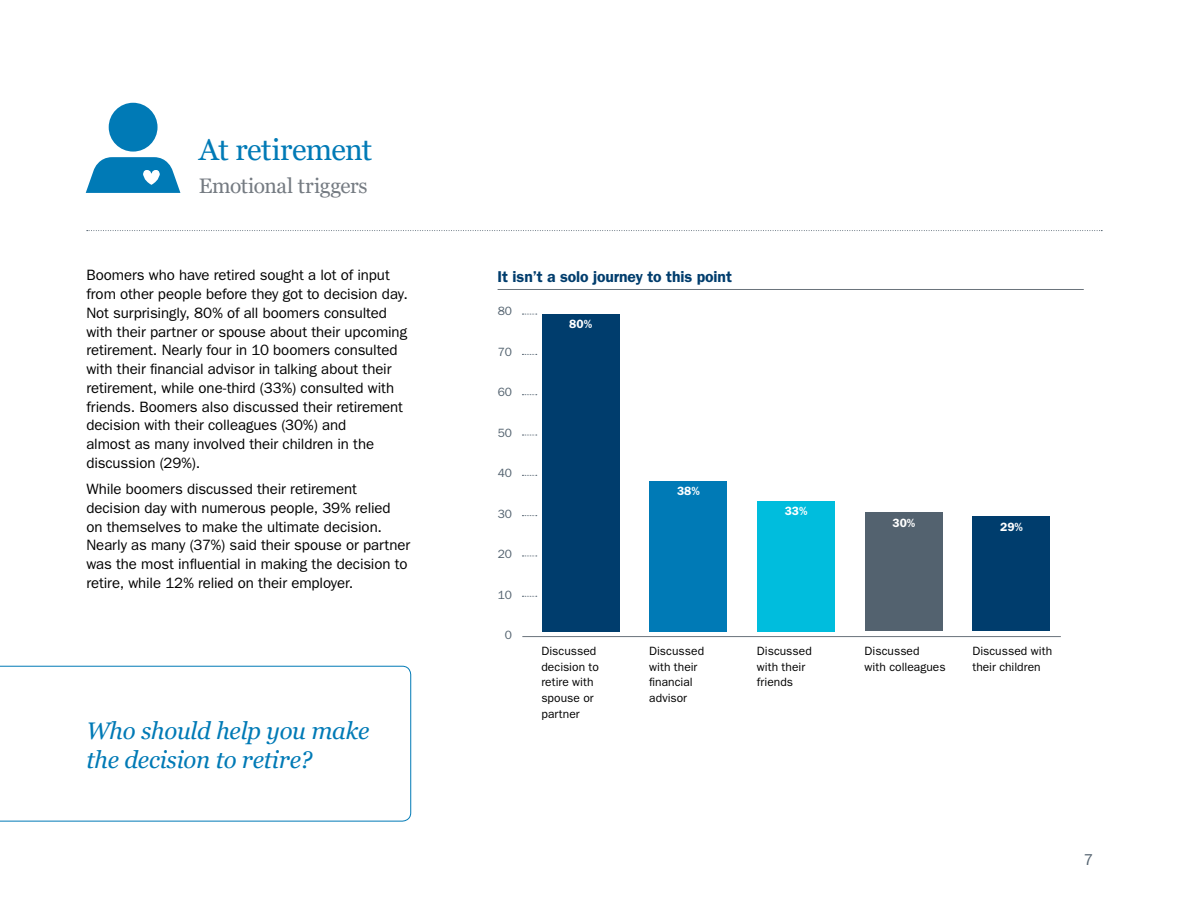
<style>
.page{position:relative;width:1188px;height:918px;background:#fff}
.page>*{position:absolute;margin:0;border:0;box-sizing:border-box;transform-origin:0 0}
.t1{font:30px "Georgia Pro";letter-spacing:-.015em;color:#007ab6}
.t2{font:italic 24px/28.5px "Georgia Pro";letter-spacing:-.01em;color:#007ab6}
.t3{font:21px "Georgia Pro";letter-spacing:-.015em;color:#757b82}
.t4{font:600 15.75px "ITC Franklin Gothic Std";letter-spacing:-.005em;color:#003d6d}
.t5{font:15.75px "ITC Franklin Gothic Std";color:#53626f}
.t6{font:15px/18.8px "ITC Franklin Gothic Std";letter-spacing:-.005em;color:#000}
.t7{font:12px/15.8px "ITC Franklin Gothic Std";letter-spacing:.005em;color:#000}
.t8{font:12px "ITC Franklin Gothic Std";color:#53626f}
.t9{font:600 12px "ITC Franklin Gothic Std";color:#fff}
</style>
<div class="page">
<svg style="left:87px;top:230px;width:1015px;height:1px"></svg>
<svg style="left:86px;top:103px;width:94px;height:90px"></svg>
<hr style="left:522px;top:636px;width:539px;height:1px;background:#6a737b">
<svg style="left:522px;top:596px;width:15px;height:1px"></svg>
<svg style="left:522px;top:556px;width:15px;height:1px"></svg>
<svg style="left:522px;top:515px;width:15px;height:1px"></svg>
<svg style="left:522px;top:475px;width:15px;height:1px"></svg>
<svg style="left:522px;top:435px;width:15px;height:1px"></svg>
<svg style="left:522px;top:394px;width:15px;height:1px"></svg>
<svg style="left:522px;top:354px;width:15px;height:1px"></svg>
<svg style="left:522px;top:314px;width:15px;height:1px"></svg>
<hr style="left:498px;top:289px;width:586px;height:1px;background:#6a737b">
<div style="left:542px;top:314px;width:77px;height:317px;background:#003d6d"></div>
<div style="left:649px;top:481px;width:78px;height:150px;background:#007ab6"></div>
<div style="left:757px;top:501px;width:78px;height:130px;background:#00bddd"></div>
<div style="left:865px;top:513px;width:77px;height:118px;background:#53626f"></div>
<div style="left:973px;top:516px;width:77px;height:115px;background:#003d6d"></div>
<svg style="left:0;top:665px;width:411px;height:157px"></svg>
<h1 class="t1" style="left:199px;top:132px;width:175px">At retirement</h1>
<h3 class="t3" style="left:199px;top:174px;width:171px">Emotional triggers</h3>
<p class="t6" style="left:86px;top:266px;width:323px">Boomers who have retired sought a lot of input from other people before they got to decision day.<br>Not surprisingly, 80% of all boomers consulted with their partner or spouse about their upcoming retirement. Nearly four in 10 boomers consulted with their financial advisor in talking about their retirement, while one-third (33%) consulted with friends. Boomers also discussed their retirement decision with their colleagues (30%) and<br>almost as many involved their children in the discussion (29%).</p>
<p class="t6" style="left:86px;top:480px;width:325px">While boomers discussed their retirement decision day with numerous people, 39% relied on themselves to make the ultimate decision.<br>Nearly as many (37%) said their spouse or partner was the most influential in making the decision to retire, while 12% relied on their employer.</p>
<h2 class="t2" style="left:86px;top:718px;width:285px">Who should help you make the decision to retire?</h2>
<p class="t4" style="left:498px;top:268px;width:236px">It isn’t a solo journey to this point</p>
<p class="t9" style="left:569px;top:317px;width:24px">80%</p>
<p class="t8" style="left:498px;top:304px;width:16px">80</p>
<p class="t8" style="left:498px;top:345px;width:16px">70</p>
<p class="t8" style="left:498px;top:385px;width:16px">60</p>
<p class="t8" style="left:498px;top:426px;width:16px">50</p>
<p class="t8" style="left:498px;top:466px;width:16px">40</p>
<p class="t8" style="left:498px;top:507px;width:16px">30</p>
<p class="t8" style="left:498px;top:547px;width:16px">20</p>
<p class="t8" style="left:498px;top:588px;width:16px">10</p>
<p class="t8" style="left:505px;top:628px;width:9px">0</p>
<p class="t9" style="left:677px;top:484px;width:24px">38%</p>
<p class="t9" style="left:785px;top:504px;width:24px">33%</p>
<p class="t9" style="left:893px;top:516px;width:24px">30%</p>
<p class="t7" style="left:541px;top:643px;width:59px">Discussed decision to retire with spouse or partner</p>
<p class="t7" style="left:649px;top:643px;width:57px">Discussed with their financial advisor</p>
<p class="t7" style="left:757px;top:643px;width:57px">Discussed with their friends</p>
<p class="t7" style="left:865px;top:643px;width:82px">Discussed<br>with colleagues</p>
<p class="t9" style="left:1000px;top:520px;width:24px">29%</p>
<p class="t7" style="left:972px;top:643px;width:81px">Discussed with their children</p>
<p class="t5" style="left:1084px;top:851px;width:11px">7</p>
</div>
